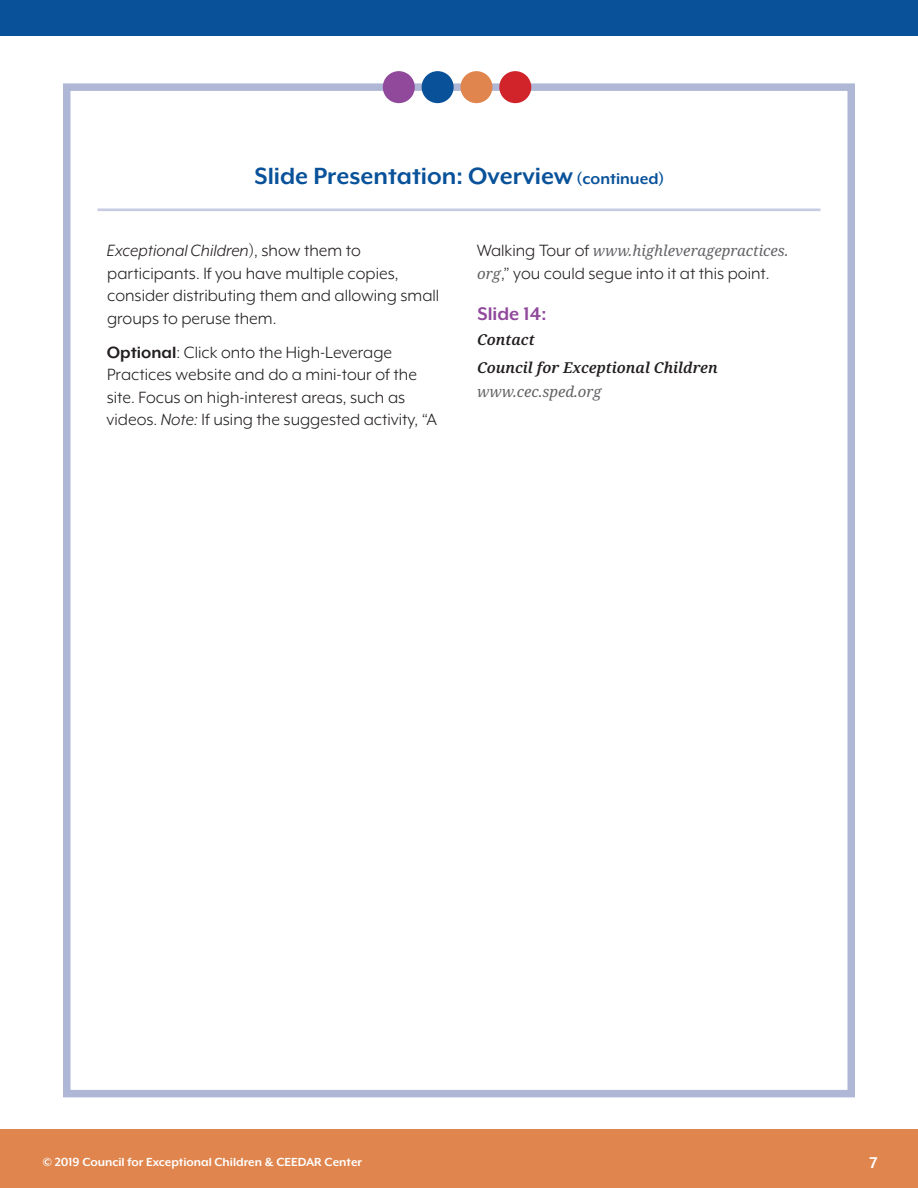
<style>
.page{position:relative;width:918px;height:1188px;background:#fff}
.page>*{position:absolute;margin:0;border:0;box-sizing:border-box;transform-origin:0 0}
.Full_Page_Box_Title{font:700 27px "Mr Eaves XL Mod OT";color:#09529a}
.Box_Heading_1{font:700 21px "Mr Eaves XL Mod OT";color:#90499b}
.Box_body_12_rih{font:18.75px/22.5px "Mr Eaves XL Mod OT";color:#231f20}
.Box_body_12{font:18.75px/22.5px "Mr Eaves XL Mod OT";color:#231f20}
.t1{font:700 18px "Mr Eaves XL Mod OT";color:#fff}
.Box_body_12_rih-2{font:italic 15px "Noto Serif";color:#636366}
.Box_body_italics_10{font:italic 600 15px "Noto Serif";color:#231f20}
.Box_body_12-2{font:italic 15px "Noto Serif";color:#636366}
.t2{font:700 13.5px "Mr Eaves XL Mod OT";color:#fff}
.s1{font-size:18px}
.s2{font-style:italic}
.s3{font-weight:700}
.s4{font-family:"Mr Eaves XL Mod OT";font-style:normal;font-size:18.75px;color:#231f20}
.s5{font-family:"Noto Serif";font-style:italic;font-size:15px;color:#636366}
</style>
<div class="page">
<div style="left:0;top:1130px;width:918px;height:58px;background:#e0854d"></div>
<div style="left:0;top:0;width:918px;height:36px;background:#09529a"></div>
<hr style="left:98px;top:208px;width:722px;height:3px;background:#c7cce3">
<div style="left:63px;top:83px;width:792px;height:1014px;border:8px solid #afb7d7"></div>
<div style="left:383px;top:71px;width:32px;height:32px;background:#90499b;border-radius:50%"></div>
<div style="left:422px;top:71px;width:32px;height:32px;background:#09529a;border-radius:50%"></div>
<div style="left:460px;top:71px;width:32px;height:32px;background:#e0854d;border-radius:50%"></div>
<div style="left:499px;top:71px;width:32px;height:32px;background:#d1232a;border-radius:50%"></div>
<p class="Full_Page_Box_Title" style="left:255px;top:163px;width:411px">Slide Presentation: Overview <span class="s1">(continued)</span></p>
<p class="Box_body_12" style="left:107px;top:240px;width:334px"><span class="s2">Exceptional Children</span>), show them to participants. If you have multiple copies, consider distributing them and allowing small groups to peruse them.</p>
<p class="Box_body_12_rih" style="left:107px;top:341px;width:332px"><span class="s3">Optional</span>: Click onto the High-Leverage Practices website and do a mini-tour of the site. Focus on high-interest areas, such as videos. <span class="s2">Note:</span> If using the suggested activity, “A</p>
<p class="Box_body_12_rih-2" style="left:477px;top:241px;width:313px"><span class="s4">Walking Tour of</span> www.highleveragepractices.</p>
<p class="Box_body_12_rih" style="left:477px;top:262px;width:294px"><span class="s5">org</span>,” you could segue into it at this point.</p>
<p class="Box_Heading_1" style="left:478px;top:303px;width:70px">Slide 14:</p>
<p class="Box_body_italics_10" style="left:477px;top:329px;width:59px">Contact</p>
<p class="Box_body_italics_10" style="left:477px;top:357px;width:242px">Council for Exceptional Children</p>
<p class="Box_body_12-2" style="left:477px;top:381px;width:126px">www.cec.sped.org</p>
<p class="t2" style="left:43px;top:1155px;width:321px">© 2019 Council for Exceptional Children &amp; CEEDAR Center</p>
<p class="t1" style="left:870px;top:1154px;width:10px">7</p>
</div>
